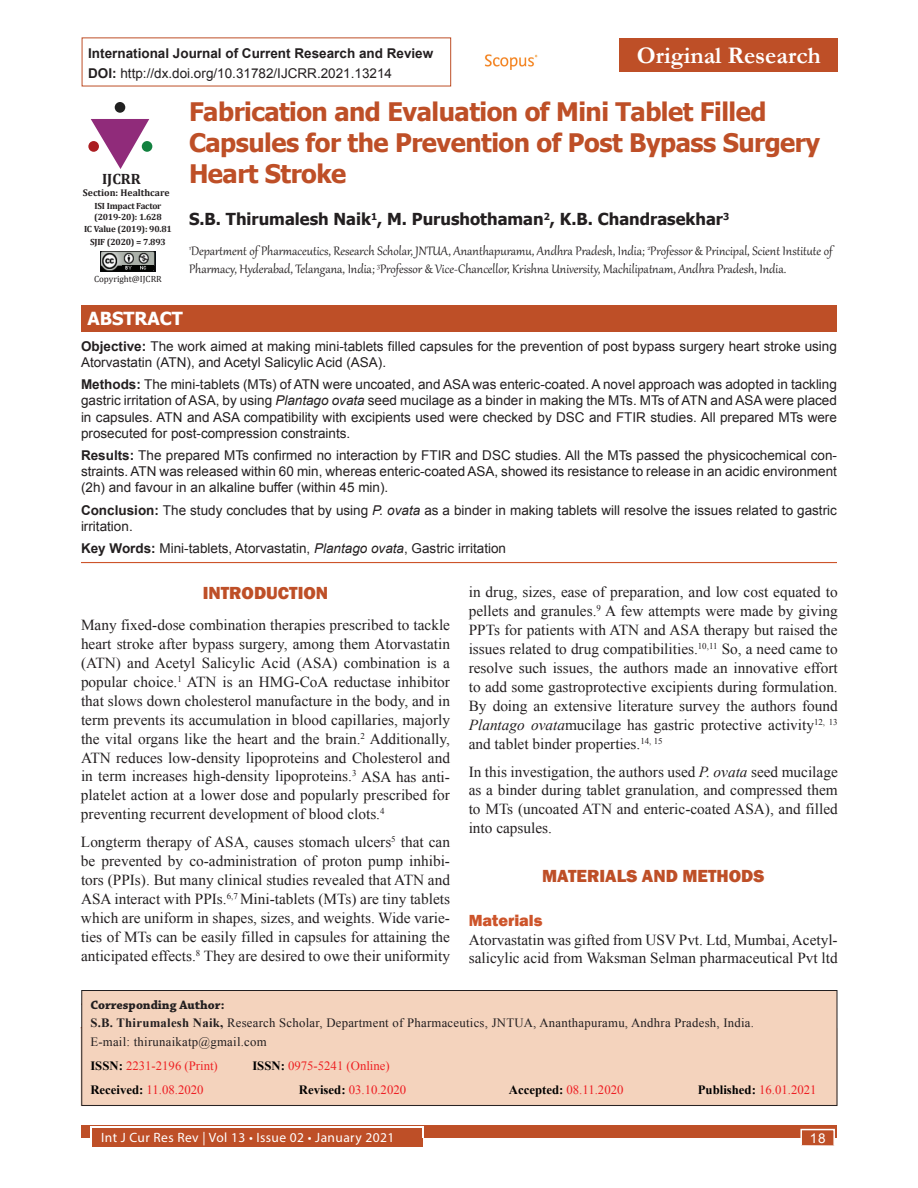
<style>
.page{position:relative;width:918px;height:1188px;background:#fff}
.page>*{position:absolute;margin:0;border:0;box-sizing:border-box;transform-origin:0 0}
.t1{font:700 25.5px/30.6px "Tahoma";letter-spacing:-.02em;color:#be4f27}
.t2{font:700 24px "Garamond";color:#fff}
.t3{font:800 18px "Franklin Gothic";color:#be4f27}
.t4{font:700 18px "Tahoma";color:#fff}
.t5{font:700 16.5px "Tahoma";color:#231f20}
.t6{font:800 16.5px "Franklin Gothic";color:#cd542a}
.t7{font:15.3px/18.9px "Times New Roman";color:#231f20;text-align:justify}
.t8{font:15px/18px "Gabriola";color:#231f20}
.t9{font:700 15px "Cambria";color:#231f20}
.t10{font:13.5px/16.2px "Arial";color:#231f20}
.t11{font:700 13.5px "Arial";color:#231f20}
.t12{font:13.5px "Myriad Pro";letter-spacing:.03em;color:#fff}
.t13{font:13.5px "Arial";color:#fff}
.t14{font:12.75px/18.3px "Times New Roman";letter-spacing:.02em;color:#231f20}
.t15{font:12.75px "Times New Roman";color:#ee1d23}
.t16{font:12.75px "Times New Roman";color:#ee2123}
.t17{font:700 12.75px "Chaparral Pro";color:#231f20}
.t18{font:700 12.75px "Times New Roman";color:#000}
.t19{font:700 9.75px "Cambria";color:#231f20}
.t20{font:700 9px/10.8px "Cambria";letter-spacing:-.02em;color:#231f20}
.t21{font:9px "Cambria";color:#231f20}
.s1{font-weight:700}
.s2{font-style:italic}
.s3{font-weight:700;color:#000}
.s4{font-weight:400;color:#ee1d23}
</style>
<div class="page">
<div style="left:81px;top:1125px;width:756px;height:13px;background:#be4f27"></div>
<div style="left:92px;top:1128px;width:330px;height:19px;background:#be4f27"></div>
<hr style="left:90px;top:1127px;width:333px;height:1px;background:#fff">
<svg style="left:90px;top:1128px;width:2px;height:10px"></svg>
<svg style="left:422px;top:1127px;width:2px;height:11px"></svg>
<div style="left:800px;top:1129px;width:35px;height:17px;background:#be4f27;border:2px solid #fff"></div>
<div style="left:81px;top:990px;width:756px;height:116px;background:#f4d3bd;border:1px solid #231f20"></div>
<div style="left:619px;top:38px;width:219px;height:34px;background:#be4f27"></div>
<img style="left:485px;top:54px;width:53px;height:16px">
<svg style="left:91px;top:119px;width:58px;height:50px"></svg>
<div style="left:142px;top:141px;width:10px;height:11px;background:#12813f;border-radius:50%"></div>
<div style="left:115px;top:102px;width:10px;height:11px;background:#212121;border-radius:50%"></div>
<div style="left:88px;top:141px;width:11px;height:11px;background:#ab1e22;border-radius:50%"></div>
<img style="left:101px;top:252px;width:54px;height:19px">
<img style="left:123px;top:265px;width:31px;height:5px">
<hr style="left:81px;top:562px;width:756px;height:1px;background:#cd542a">
<div style="left:81px;top:305px;width:756px;height:27px;background:#be4f27"></div>
<p class="t11" style="left:88px;top:44px;width:347px">International Journal of Current Research and Review</p>
<h2 class="t2" style="left:637px;top:39px;width:186px">Original Research</h2>
<p class="t10" style="left:88px;top:66px;width:305px"><span class="s1">DOI:</span> http://dx.doi.org/10.31782/IJCRR.2021.13214</p>
<h1 class="t1" style="left:189px;top:98px;width:633px">Fabrication and Evaluation of Mini Tablet Filled<br>Capsules for the Prevention of Post Bypass Surgery<br>Heart Stroke</h1>
<p class="t5" style="left:189px;top:207px;width:542px">S.B. Thirumalesh Naik<sup>1</sup>, M. Purushothaman<sup>2</sup>, K.B. Chandrasekhar<sup>3</sup></p>
<p class="t8" style="left:189px;top:241px;width:645px"><sup>1</sup>Department of Pharmaceutics, Research Scholar, JNTUA, Ananthapuramu, Andhra Pradesh, India; <sup>2</sup>Professor &amp; Principal, Scient Institute of<br>Pharmacy, Hyderabad, Telangana, India; <sup>3</sup>Professor &amp; Vice-Chancellor, Krishna University, Machilipatnam, Andhra Pradesh, India.</p>
<p class="t9" style="left:102px;top:168px;width:40px">IJCRR</p>
<p class="t19" style="left:83px;top:186px;width:88px">Section: Healthcare</p>
<p class="t20" style="left:94px;top:200px;width:69px">ISI Impact Factor (2019-20): 1.628</p>
<p class="t20" style="left:84px;top:223px;width:89px;line-height:12.3px;text-align:center">IC Value (2019): 90.81<br>SJIF (2020) = 7.893</p>
<p class="t21" style="left:94px;top:273px;width:69px">Copyright@IJCRR</p>
<p class="t4" style="left:87px;top:306px;width:97px">ABSTRACT</p>
<p class="t10" style="left:81px;top:338px;width:757px"><span class="s1">Objective:</span> The work aimed at making mini-tablets filled capsules for the prevention of post bypass surgery heart stroke using<br>Atorvastatin (ATN), and Acetyl Salicylic Acid (ASA).</p>
<p class="t10" style="left:81px;top:376px;width:758px;text-align:justify"><span class="s1">Methods:</span> The mini-tablets (MTs) of ATN were uncoated, and ASA was enteric-coated. A novel approach was adopted in tackling gastric irritation of ASA, by using <span class="s2">Plantago ovata</span> seed mucilage as a binder in making the MTs. MTs of ATN and ASA were placed in capsules. ATN and ASA compatibility with excipients used were checked by DSC and FTIR studies. All prepared MTs were prosecuted for post-compression constraints.</p>
<p class="t10" style="left:81px;top:447px;width:758px;text-align:justify"><span class="s1">Results:</span> The prepared MTs confirmed no interaction by FTIR and DSC studies. All the MTs passed the physicochemical con&shy;straints. ATN was released within 60 min, whereas enteric-coated ASA, showed its resistance to release in an acidic environment (2h) and favour in an alkaline buffer (within 45 min).</p>
<p class="t10" style="left:81px;top:502px;width:757px"><span class="s1">Conclusion:</span> The study concludes that by using <span class="s2">P. ovata</span> as a binder in making tablets will resolve the issues related to gastric irritation.</p>
<p class="t10" style="left:81px;top:540px;width:427px"><span class="s1">Key Words:</span> Mini-tablets, Atorvastatin, <span class="s2">Plantago ovata</span>, Gastric irritation</p>
<p class="t3" style="left:203px;top:582px;width:127px">INTRODUCTION</p>
<p class="t7" style="left:81px;top:615px;width:371px">Many fixed-dose combination therapies prescribed to tackle heart stroke after bypass surgery, among them Atorvastatin (ATN) and Acetyl Salicylic Acid (ASA) combination is a popular choice.<sup>1</sup> ATN is an HMG-CoA reductase inhibitor that slows down cholesterol manufacture in the body, and in term prevents its accumulation in blood capillaries, majorly the vital organs like the heart and the brain.<sup>2</sup> Additionally, ATN reduces low-density lipoproteins and Cholesterol and in term increases high-density lipoproteins.<sup>3</sup> ASA has anti&shy;platelet action at a lower dose and popularly prescribed for preventing recurrent development of blood clots.<sup>4</sup></p>
<p class="t7" style="left:81px;top:832px;width:371px">Longterm therapy of ASA, causes stomach ulcers<sup>5</sup> that can be prevented by co-administration of proton pump inhibi&shy;tors (PPIs). But many clinical studies revealed that ATN and ASA interact with PPIs.<sup>6,7</sup> Mini-tablets (MTs) are tiny tablets which are uniform in shapes, sizes, and weights. Wide varie&shy;ties of MTs can be easily filled in capsules for attaining the anticipated effects.<sup>8</sup> They are desired to owe their uniformity</p>
<p class="t7" style="left:469px;top:583px;width:371px">in drug, sizes, ease of preparation, and low cost equated to pellets and granules.<sup>9</sup> A few attempts were made by giving PPTs for patients with ATN and ASA therapy but raised the issues related to drug compatibilities.<sup>10,11</sup> So, a need came to resolve such issues, the authors made an innovative effort to add some gastroprotective excipients during formulation.<br>By doing an extensive literature survey the authors found <span class="s2">Plantago ovata</span>mucilage has gastric protective activity<sup>12,</sup> <sup>13 </sup>and tablet binder properties.<sup>14,</sup> <sup>15</sup></p>
<p class="t7" style="left:469px;top:762px;width:371px">In this investigation, the authors used <span class="s2">P. ovata</span> seed mucilage as a binder during tablet granulation, and compressed them to MTs (uncoated ATN and enteric-coated ASA), and filled into capsules.</p>
<p class="t3" style="left:542px;top:864px;width:224px">MATERIALS AND METHODS</p>
<p class="t6" style="left:469px;top:909px;width:75px">Materials</p>
<p class="t7" style="left:469px;top:930px;width:371px">Atorvastatin was gifted from USV Pvt. Ltd, Mumbai, Acetyl&shy;salicylic acid from Waksman Selman pharmaceutical Pvt ltd</p>
<p class="t17" style="left:90px;top:997px;width:136px">Corresponding Author:</p>
<p class="t14" style="left:90px;top:1014px;width:665px"><span class="s1">S.B. Thirumalesh Naik,</span> Research Scholar, Department of Pharmaceutics, JNTUA, Ananthapuramu, Andhra Pradesh, India.<br>E-mail: thirunaikatp@gmail.com</p>
<p class="t16" style="left:90px;top:1057px;width:129px"><span class="s3">ISSN:</span> 2231-2196 (Print)</p>
<p class="t16" style="left:252px;top:1057px;width:139px"><span class="s3">ISSN:</span> 0975-5241 (Online)</p>
<p class="t15" style="left:90px;top:1081px;width:115px"><span class="s3">Received:</span> 11.08.2020</p>
<p class="t15" style="left:299px;top:1081px;width:109px"><span class="s3">Revised:</span> 03.10.2020</p>
<p class="t15" style="left:509px;top:1081px;width:116px"><span class="s3">Accepted:</span> 08.11.2020</p>
<p class="t18" style="left:698px;top:1081px;width:120px">Published: <span class="s4">16.01.2021</span></p>
<p class="t12" style="left:101px;top:1129px;width:295px">Int J Cur Res Rev | Vol 13 • Issue 02 • January 2021</p>
<p class="t13" style="left:810px;top:1130px;width:17px">18</p>
</div>
